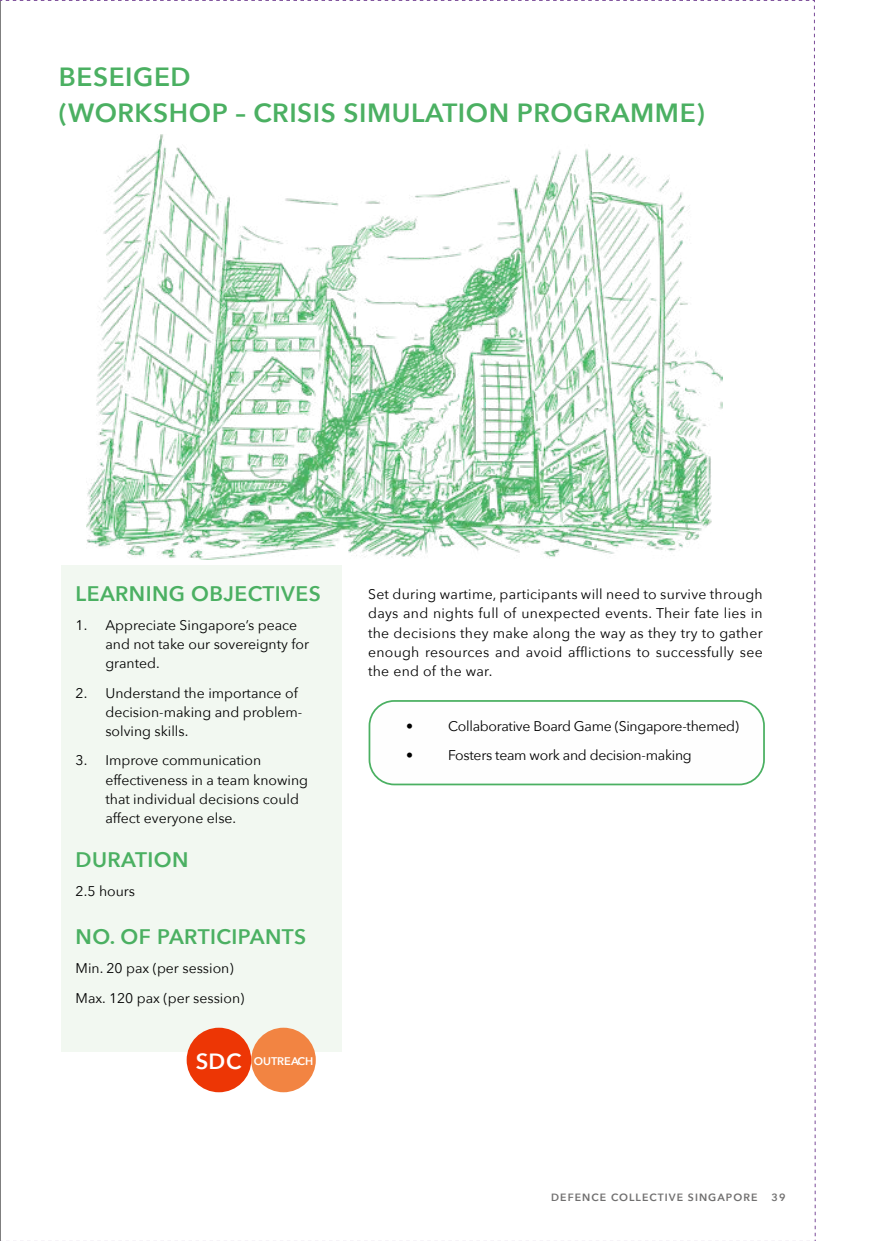
<style>
.page{position:relative;width:874px;height:1241px;background:#fff}
.page>*{position:absolute;margin:0;border:0;box-sizing:border-box;transform-origin:0 0}
.t1{font:600 26.25px/35.9px "Avenir Next";letter-spacing:.02em;color:#4bb062}
.t2{font:600 21px "Avenir Next";letter-spacing:.02em;color:#4bb062}
.t3{font:14px/19.2px "Avenir Next";color:#000}
.t4{font:14px "Avenir Next";letter-spacing:-.02em;color:#000}
.t5{font:600 11.03px "Avenir Next";color:#fff}
.t6{font:600 10.5px "Avenir Next";letter-spacing:.1em;color:#706f6f}
.s1{font-size:22.05px}
</style>
<div class="page">
<div style="left:368px;top:700px;width:396px;height:85px;border:2px solid #4bb062;border-radius:25px"></div>
<div style="left:61px;top:564px;width:280px;height:487px;background:#f2f8f1"></div>
<div style="left:251px;top:1027px;width:64px;height:65px;background:#f28442;border-radius:50%"></div>
<div style="left:186px;top:1027px;width:65px;height:65px;background:#ed3605;border-radius:50%"></div>
<img style="left:86px;top:134px;width:636px;height:425px">
<h1 class="t1" style="left:59px;top:61px;width:647px">BESEIGED<br>(WORKSHOP – CRISIS SIMULATION PROGRAMME)</h1>
<h2 class="t2" style="left:76px;top:584px;width:246px">LEARNING OBJECTIVES</h2>
<p class="t3" style="left:105px;top:616px;width:205px;text-indent:-30px">1. Appreciate Singapore’s peace and not take our sovereignty for granted.</p>
<p class="t3" style="left:105px;top:684px;width:198px;text-indent:-30px">2. Understand the importance of decision-making and problem&shy;solving skills.</p>
<p class="t3" style="left:105px;top:751px;width:204px;text-indent:-30px">3. Improve communication effectiveness in a team knowing that individual decisions could affect everyone else.</p>
<h2 class="t2" style="left:76px;top:850px;width:114px">DURATION</h2>
<p class="t3" style="left:76px;top:882px;width:61px">2.5 hours</p>
<h2 class="t2" style="left:76px;top:927px;width:232px">NO. OF PARTICIPANTS</h2>
<p class="t3" style="left:76px;top:954px;width:170px;line-height:29.2px">Min. 20 pax (per session)<br>Max. 120 pax (per session)</p>
<p class="t5" style="left:196px;top:1056px;width:119px"><span class="s1">SDC</span> OUTREACH</p>
<p class="t3" style="left:368px;top:585px;width:396px;text-align:justify">Set during wartime, participants will need to survive through days and nights full of unexpected events. Their fate lies in the decisions they make along the way as they try to gather enough resources and avoid afflictions to successfully see the end of the war.</p>
<p class="t3" style="left:406px;top:717px;width:8px">•</p>
<p class="t4" style="left:448px;top:719px;width:292px">Collaborative Board Game (Singapore-themed)</p>
<p class="t3" style="left:406px;top:746px;width:8px">•</p>
<p class="t4" style="left:448px;top:748px;width:245px">Fosters team work and decision-making</p>
<p class="t6" style="left:551px;top:1190px;width:208px">DEFENCE COLLECTIVE SINGAPORE</p>
<p class="t6" style="left:771px;top:1192px;width:15px">39</p>
</div>
